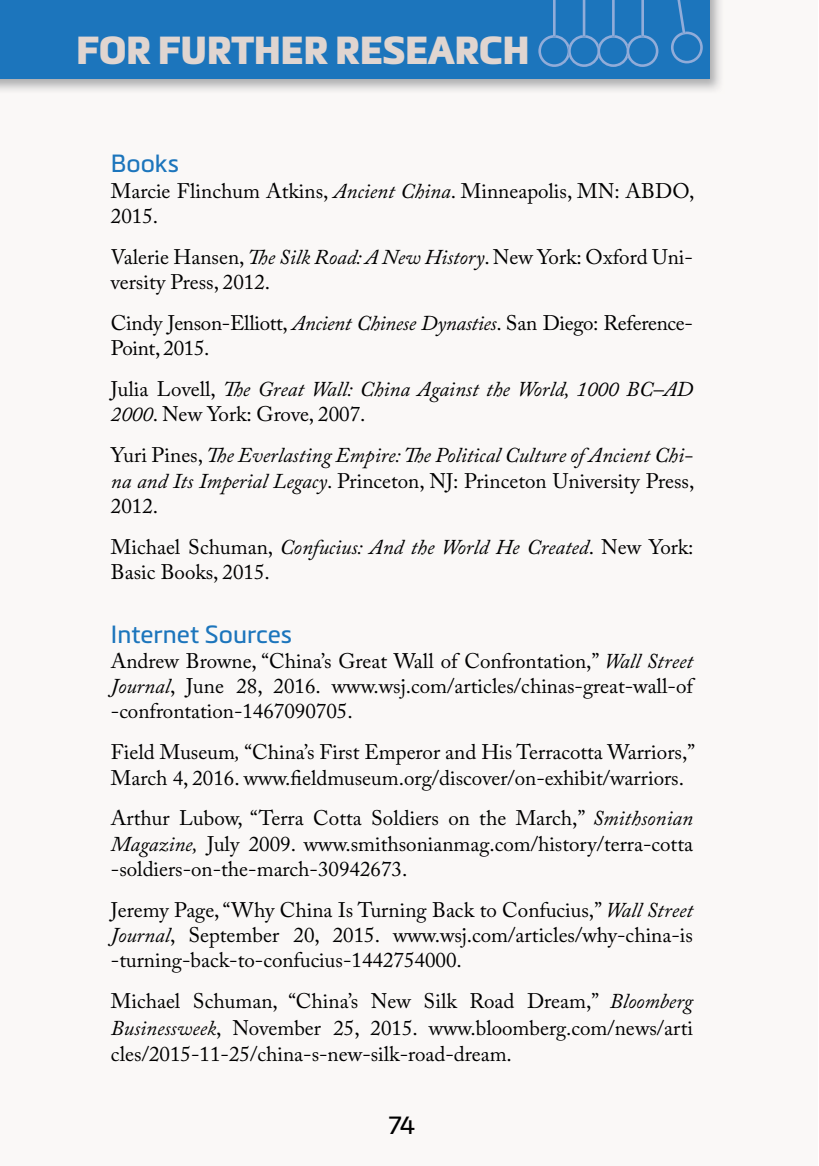
<style>
.page{position:relative;width:819px;height:1166px;background:#fff}
.page>*{position:absolute;margin:0;border:0;box-sizing:border-box;transform-origin:0 0}
.t1{font:900 38.5px "Mettro Pro";letter-spacing:-.015em;color:#e0d5d0}
.t2{font:24.5px "Mettro Pro";color:#1c75bc}
.t3{font:24.5px "Mettro Pro";color:#000}
.t4{font:21px/25.2px "Adobe Caslon Pro";color:#000}
.t5{font:italic 21px/25.2px "Adobe Caslon Pro";color:#000}
.s1{font-style:italic}
.s2{font-style:normal}
</style>
<div class="page">
<div style="left:0;top:0;width:818px;height:1166px;background:#faf8f7"></div>
<img style="left:0;top:0;width:720px;height:91px">
<div style="left:0;top:0;width:709px;height:79px;background:#1c75bc"></div>
<svg style="left:538px;top:0;width:120px;height:67px"></svg>
<svg style="left:671px;top:0;width:32px;height:63px"></svg>
<h1 class="t1" style="left:76px;top:27px;width:455px">FOR FURTHER RESEARCH</h1>
<p class="t2" style="left:111px;top:146px;width:70px">Books</p>
<p class="t4" style="left:111px;top:178px;width:585px">Marcie Flinchum Atkins, <span class="s1">Ancient China</span>. Minneapolis, MN: ABDO,<br>2015.</p>
<p class="t4" style="left:111px;top:244px;width:584px">Valerie Hansen, <span class="s1">The Silk Road: A New History</span>. New York: Oxford Uni&shy;versity Press, 2012.</p>
<p class="t4" style="left:111px;top:310px;width:584px">Cindy Jenson-Elliott, <span class="s1">Ancient Chinese Dynasties</span>. San Diego: Reference-<br>Point, 2015.</p>
<p class="t5" style="left:111px;top:376px;width:584px"><span class="s2">Julia Lovell,</span> The Great Wall: China Against the World, 1000 BC–AD<br>2000<span class="s2">. New York: Grove, 2007.</span></p>
<p class="t5" style="left:111px;top:442px;width:585px;text-align:justify"><span class="s2">Yuri Pines,</span> The Everlasting Empire: The Political Culture of Ancient Chi&shy;na and Its Imperial Legacy<span class="s2">. Princeton, NJ: Princeton University Press, 2012.</span></p>
<p class="t4" style="left:111px;top:534px;width:584px">Michael Schuman, <span class="s1">Confucius: And the World He Created</span>. New York:<br>Basic Books, 2015.</p>
<p class="t2" style="left:111px;top:616px;width:183px">Internet Sources</p>
<p class="t4" style="left:111px;top:648px;width:584px;text-align:justify">Andrew Browne, “China’s Great Wall of Confrontation,” <span class="s1">Wall Street Journal</span>, June 28, 2016. www.wsj.com/articles/chinas-great-wall-of -confrontation-1467090705.</p>
<p class="t4" style="left:111px;top:739px;width:586px">Field Museum<span class="s1">,</span> “China’s First Emperor and His Terracotta Warriors,”<br>March 4, 2016. www.fieldmuseum.org/discover/on-exhibit/warriors.</p>
<p class="t4" style="left:111px;top:805px;width:584px;text-align:justify">Arthur Lubow, “Terra Cotta Soldiers on the March,” <span class="s1">Smithsonian Magazine,</span> July 2009. www.smithsonianmag.com/history/terra-cotta -soldiers-on-the-march-30942673.</p>
<p class="t4" style="left:111px;top:897px;width:584px;text-align:justify">Jeremy Page, “Why China Is Turning Back to Confucius,” <span class="s1">Wall Street Journal</span>, September 20, 2015. www.wsj.com/articles/why-china-is -turning-back-to-confucius-1442754000.</p>
<p class="t4" style="left:111px;top:987px;width:584px;line-height:26.2px;text-align:justify">Michael Schuman, “China’s New Silk Road Dream,” <span class="s1">Bloomberg Businessweek</span>, November 25, 2015. www.bloomberg.com/news/arti cles/2015-11-25/china-s-new-silk-road-dream.</p>
<p class="t3" style="left:388px;top:1108px;width:28px">74</p>
</div>
